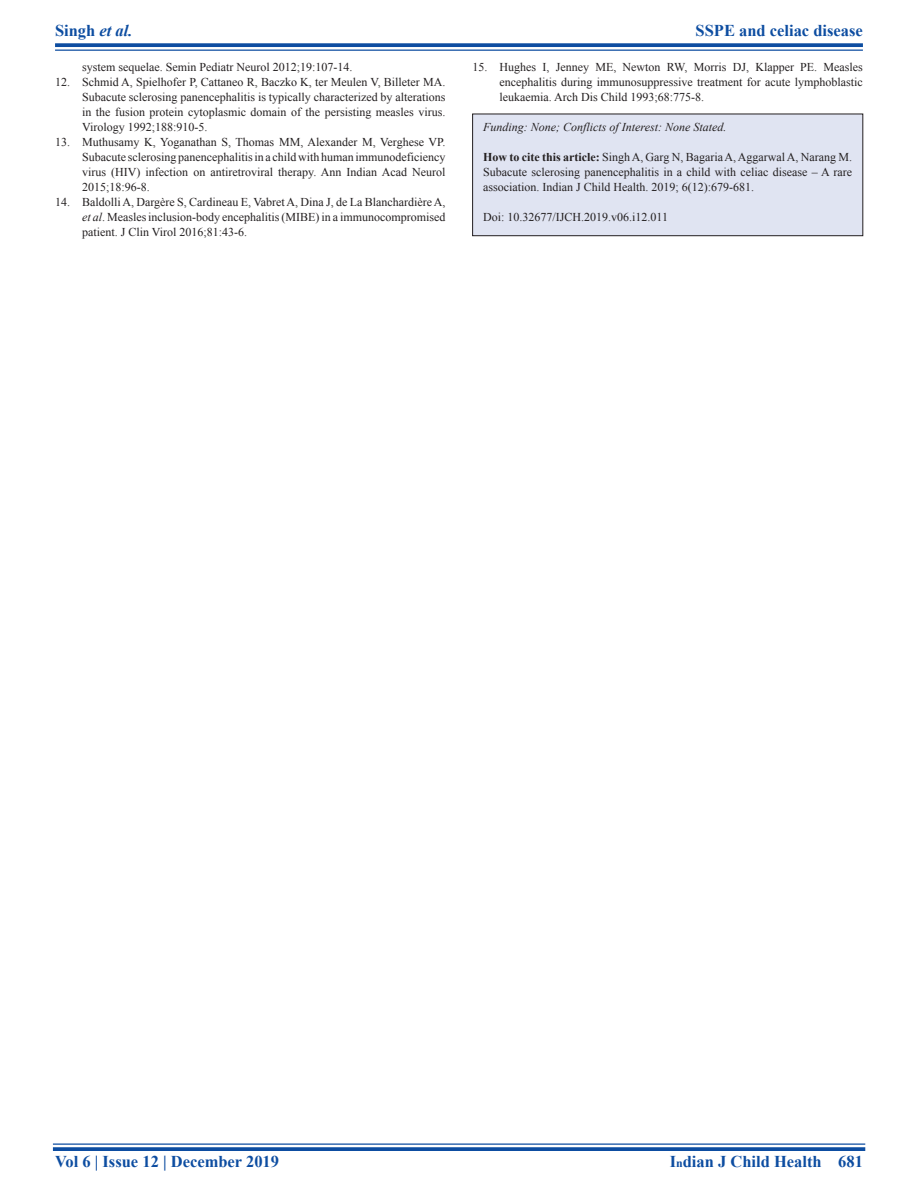
<style>
.page{position:relative;width:918px;height:1188px;background:#fff}
.page>*{position:absolute;margin:0;border:0;box-sizing:border-box;transform-origin:0 0}
.RF{font:700 16.5px "Times New Roman";color:#0d4da1}
.REF{font:12px/15px "Times New Roman";color:#231f20;text-align:justify}
.SRC{font:12px/15px "Times New Roman";color:#231f20;text-align:justify}
.SRC-2{font:italic 12px "Times New Roman";color:#231f20}
.s1{font-style:italic}
.s2{font-weight:700}
.s3{font-size:12px}
</style>
<div class="page">
<svg style="left:55px;top:43px;width:808px;height:4px;background:#1e59a7"></svg>
<hr style="left:55px;top:50px;width:808px;height:1px;background:#0d4da1">
<hr style="left:53px;top:1143px;width:812px;height:2px;background:#0d4da1">
<svg style="left:53px;top:1147px;width:812px;height:4px;background:#1b57a6"></svg>
<div style="left:473px;top:114px;width:390px;height:122px;background:#e0e4f2"></div>
<div style="left:473px;top:114px;width:390px;height:122px;border:1px solid #231f20"></div>
<h1 class="RF" style="left:55px;top:18px;width:79px">Singh <span class="s1">et al.</span></h1>
<h1 class="RF" style="left:696px;top:18px;width:169px">SSPE and celiac disease</h1>
<p class="REF" style="left:82px;top:59px;width:272px">system sequelae. Semin Pediatr Neurol 2012;19:107-14.</p>
<p class="REF" style="left:82px;top:74px;width:365px;text-indent:-27px">12. Schmid A, Spielhofer P, Cattaneo R, Baczko K, ter Meulen V, Billeter MA.<br>Subacute sclerosing panencephalitis is typically characterized by alterations in the fusion protein cytoplasmic domain of the persisting measles virus.<br>Virology 1992;188:910-5.</p>
<p class="REF" style="left:82px;top:134px;width:365px;text-indent:-27px">13. Muthusamy K, Yoganathan S, Thomas MM, Alexander M, Verghese VP.<br>Subacute sclerosing panencephalitis in a child with human immunodeficiency virus (HIV) infection on antiretroviral therapy. Ann Indian Acad Neurol 2015;18:96-8.</p>
<p class="REF" style="left:82px;top:194px;width:365px;text-indent:-27px">14. Baldolli A, Dargère S, Cardineau E, Vabret A, Dina J, de La Blanchardière A, <span class="s1">et al</span>. Measles inclusion-body encephalitis (MIBE) in a immunocompromised patient. J Clin Virol 2016;81:43-6.</p>
<p class="REF" style="left:500px;top:59px;width:365px;text-indent:-27px">15. Hughes I, Jenney ME, Newton RW, Morris DJ, Klapper PE. Measles encephalitis during immunosuppressive treatment for acute lymphoblastic leukaemia. Arch Dis Child 1993;68:775-8.</p>
<p class="SRC-2" style="left:483px;top:118px;width:245px">Funding: None; Conflicts of Interest: None Stated.</p>
<p class="SRC" style="left:483px;top:149px;width:371px"><span class="s2">How to cite this article:</span> Singh A, Garg N, Bagaria A, Aggarwal A, Narang M.<br>Subacute sclerosing panencephalitis in a child with celiac disease – A rare association. Indian J Child Health. 2019; 6(12):679-681.</p>
<p class="SRC" style="left:483px;top:209px;width:186px">Doi: 10.32677/IJCH.2019.v06.i12.011</p>
<p class="RF" style="left:55px;top:1150px;width:226px">Vol 6 | Issue 12 | December 2019</p>
<p class="RF" style="left:670px;top:1150px;width:195px">I<span class="s3">n</span>dian J Child Health 681</p>
</div>
